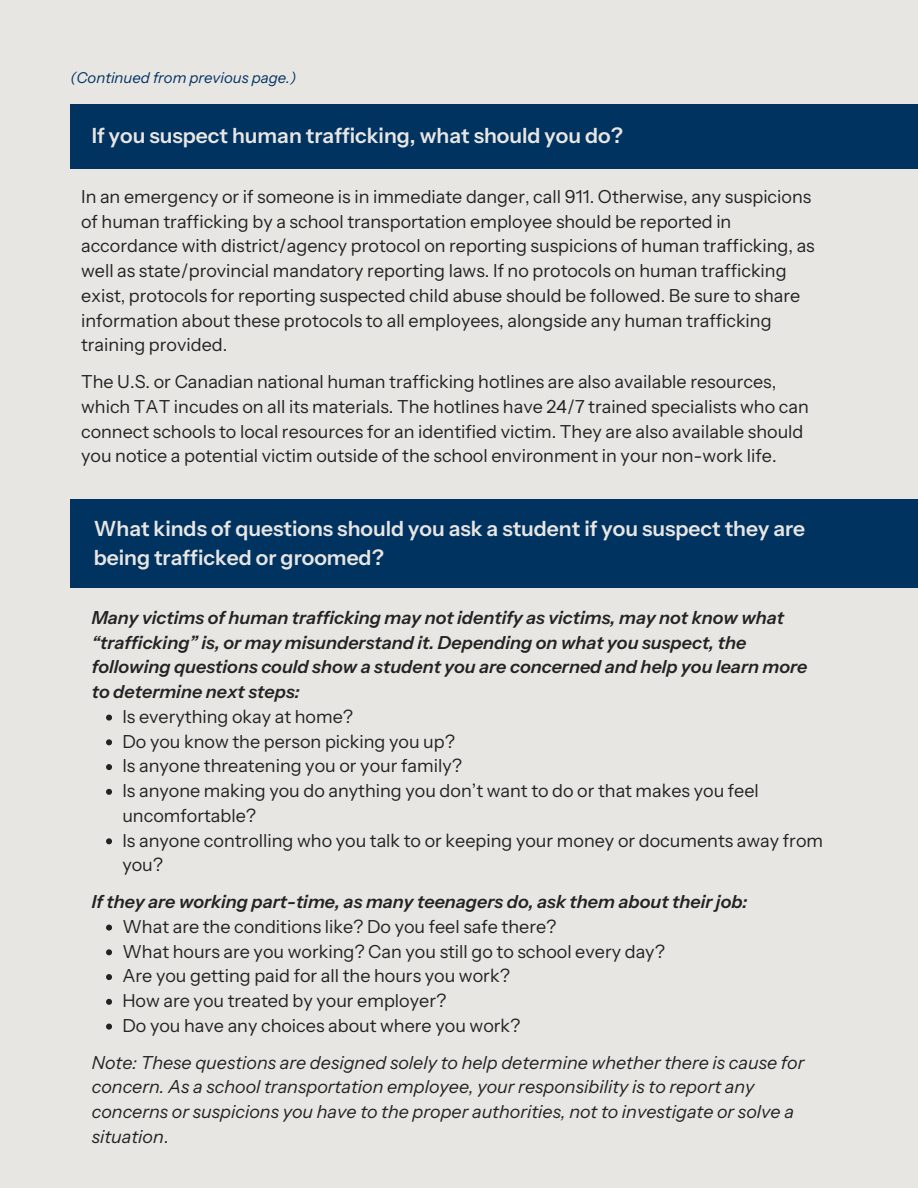
<style>
.page{position:relative;width:918px;height:1188px;background:#e8e6e3}
.page>*{position:absolute;margin:0;border:0;box-sizing:border-box;transform-origin:0 0}
.t1{font:600 21px/29.2px "Instrument Sans";color:#e8e6e3}
.t2{font:18px/24.8px "Instrument Sans";color:#232323}
.t3{font:italic 600 18px/24.8px "Instrument Sans";color:#232323}
.t4{font:italic 18px/24.8px "Instrument Sans";color:#232323}
.t5{font:italic 15px "Instrument Sans";color:#013361}
.s1{font-style:normal}
</style>
<div class="page">
<div style="left:70px;top:104px;width:848px;height:65px;background:#013361"></div>
<div style="left:70px;top:499px;width:848px;height:89px;background:#013361"></div>
<svg style="left:106px;top:715px;width:6px;height:6px"></svg>
<svg style="left:106px;top:739px;width:6px;height:6px"></svg>
<svg style="left:106px;top:764px;width:6px;height:6px"></svg>
<svg style="left:106px;top:789px;width:6px;height:6px"></svg>
<svg style="left:106px;top:838px;width:6px;height:6px"></svg>
<svg style="left:106px;top:925px;width:6px;height:6px"></svg>
<svg style="left:106px;top:949px;width:6px;height:6px"></svg>
<svg style="left:106px;top:974px;width:6px;height:6px"></svg>
<svg style="left:106px;top:999px;width:6px;height:6px"></svg>
<svg style="left:106px;top:1024px;width:6px;height:6px"></svg>
<p class="t5" style="left:70px;top:68px;width:227px">(Continued from previous page.)</p>
<p class="t1" style="left:92px;top:122px;width:533px">If you suspect human trafficking, what should you do?</p>
<p class="t2" style="left:81px;top:184px;width:735px">In an emergency or if someone is in immediate danger, call 911. Otherwise, any suspicions of human trafficking by a school transportation employee should be reported in accordance with district/agency protocol on reporting suspicions of human trafficking, as well as state/provincial mandatory reporting laws. If no protocols on human trafficking exist, protocols for reporting suspected child abuse should be followed. Be sure to share information about these protocols to all employees, alongside any human trafficking training provided.</p>
<p class="t2" style="left:81px;top:370px;width:729px">The U.S. or Canadian national human trafficking hotlines are also available resources, which TAT incudes on all its materials. The hotlines have 24/7 trained specialists who can connect schools to local resources for an identified victim. They are also available should you notice a potential victim outside of the school environment in your non-work life.</p>
<p class="t1" style="left:94px;top:514px;width:713px">What kinds of questions should you ask a student if you suspect they are being trafficked or groomed?</p>
<p class="t3" style="left:92px;top:606px;width:717px">Many victims of human trafficking may not identify as victims, may not know what &lt;trafficking= is, or may misunderstand it. Depending on what you suspect, the following questions could show a student you are concerned and help you learn more to determine next steps:</p>
<p class="t2" style="left:122px;top:704px;width:702px">Is everything okay at home?<br>Do you know the person picking you up?<br>Is anyone threatening you or your family?<br>Is anyone making you do anything you don’t want to do or that makes you feel uncomfortable?<br>Is anyone controlling who you talk to or keeping your money or documents away from you?</p>
<p class="t3" style="left:92px;top:890px;width:657px">If they are working part-time, as many teenagers do, ask them about their job:</p>
<p class="t2" style="left:122px;top:914px;width:544px">What are the conditions like? Do you feel safe there?<br>What hours are you working? Can you still go to school every day?<br>Are you getting paid for all the hours you work?<br>How are you treated by your employer?<br>Do you have any choices about where you work?</p>
<p class="t4" style="left:92px;top:1050px;width:714px">Note: These questions are designed solely to help determine whether there is cause for concern. As a school transportation employee, your responsibility is to report any concerns or suspicions you have to the proper authorities, not to investigate or solve a situation<span class="s1">.</span></p>
</div>
